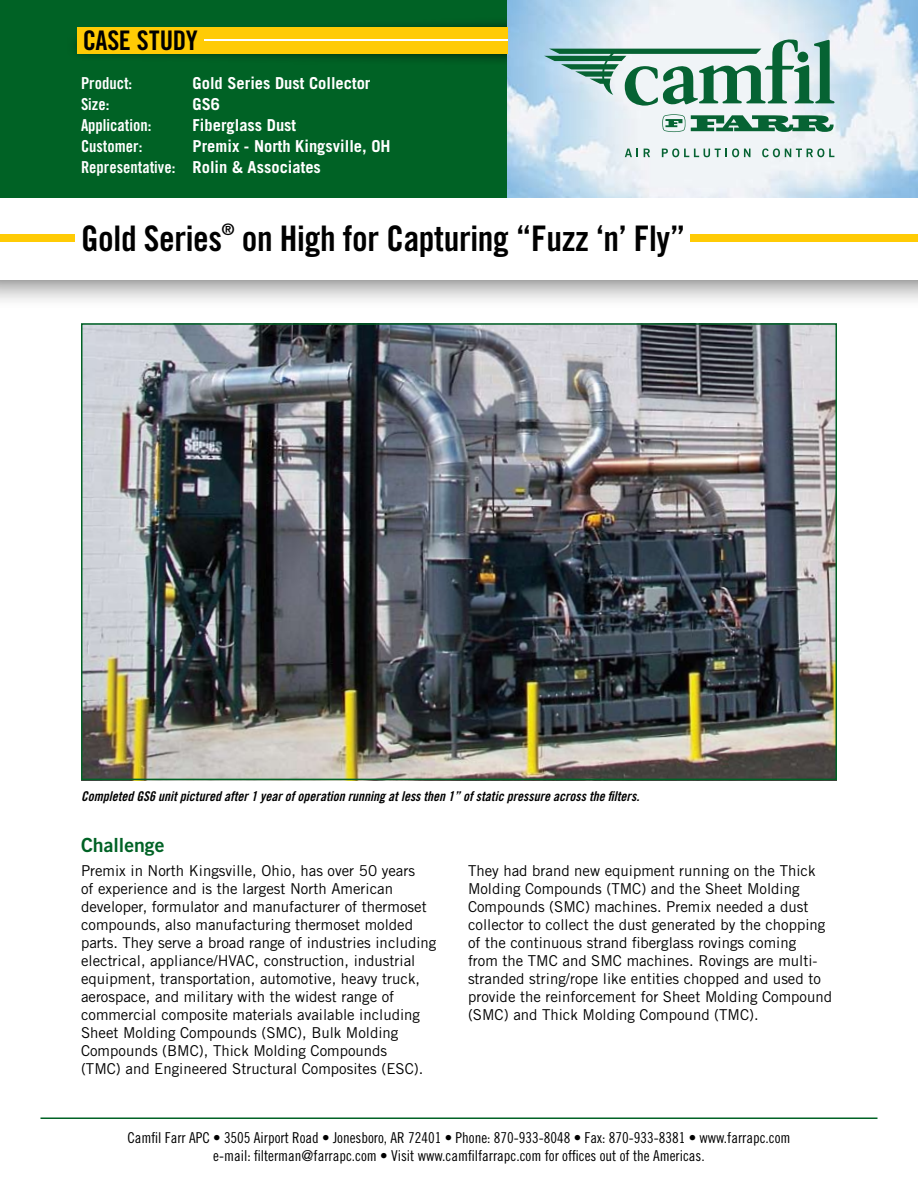
<style>
.page{position:relative;width:918px;height:1188px;background:#fff}
.page>*{position:absolute;margin:0;border:0;box-sizing:border-box;transform-origin:0 0}
.t1{font:35.25px "Trade Gothic LT Std Bd Cn 20";letter-spacing:-.01em;color:#000}
.t2{font:27px "Trade Gothic LT Std Bd Cn 20";letter-spacing:-.02em;color:#000}
.t3{font:19.5px "Trade Gothic LT Std Bd 2";color:#006225}
.t4{font:700 16.5px/21px "Trade Gothic LT Std";color:#fff}
.t5{font:16.5px/21px "Trade Gothic LT Std Bd Cn 20";color:#fff}
.t6{font:15.9px "Trade Gothic LT Std Bd Cn 20";color:#000}
.t7{font:15px/18px "Trade Gothic LT Std";color:#000}
.t8{font:15px/18px "Trade Gothic LT Std Cn 18";color:#000;text-align:center}
.t9{font:13.5px "Trade Gothic LT Std Bd Cn 20 Obl";color:#000}
</style>
<div class="page">
<div style="left:0;top:165px;width:918px;height:143px;background:#000;opacity:.75"></div>
<div style="left:0;top:197px;width:918px;height:83px;background:#fff"></div>
<div style="left:0;top:0;width:514px;height:197px;background:#006225"></div>
<hr style="left:40px;top:1117px;width:838px;height:2px;background:#006225">
<div style="left:63px;top:14px;width:473px;height:51px;background:#000;opacity:.75"></div>
<img style="left:508px;top:0;width:410px;height:197px">
<svg style="left:625px;top:149px;width:13px;height:8px"></svg>
<svg style="left:644px;top:149px;width:6px;height:8px"></svg>
<svg style="left:662px;top:148px;width:88px;height:9px"></svg>
<svg style="left:762px;top:148px;width:72px;height:9px"></svg>
<svg style="left:544px;top:39px;width:291px;height:67px"></svg>
<div style="left:798px;top:52px;width:10px;height:10px;background:#066333;border-radius:50%"></div>
<svg style="left:662px;top:114px;width:172px;height:18px"></svg>
<div style="left:77px;top:27px;width:431px;height:26px;background:#ffcb05"></div>
<hr style="left:204px;top:39px;width:304px;height:2px;background:#fff">
<div style="left:691px;top:235px;width:227px;height:7px;background:#ffcb05"></div>
<div style="left:0;top:235px;width:74px;height:7px;background:#ffcb05"></div>
<img style="left:84px;top:326px;width:750px;height:451px">
<div style="left:81px;top:323px;width:756px;height:457px;border:2px solid #006225"></div>
<h2 class="t2" style="left:83px;top:24px;width:116px">CASE STUDY</h2>
<p class="t4" style="left:193px;top:72px;width:200px">Gold Series Dust Collector<br>GS6<br>Fiberglass Dust<br>Premix - North Kingsville, OH<br>Rolin &amp; Associates</p>
<p class="t5" style="left:81px;top:73px;width:96px">Product:<br>Size:<br>Application:<br>Customer:<br>Representative:</p>
<h1 class="t1" style="left:81px;top:217px;width:143px">Gold Series</h1>
<p class="t6" style="left:222px;top:220px;width:14px">®</p>
<h1 class="t1" style="left:242px;top:217px;width:445px">on High for Capturing “Fuzz ‘n’ Fly”</h1>
<p class="t9" style="left:81px;top:788px;width:560px">Completed GS6 unit pictured after 1 year of operation running at less then 1” of static pressure across the filters.</p>
<h3 class="t3" style="left:81px;top:833px;width:85px">Challenge</h3>
<p class="t7" style="left:81px;top:862px;width:357px">Premix in North Kingsville, Ohio, has over 50 years<br>of experience and is the largest North American developer, formulator and manufacturer of thermoset compounds, also manufacturing thermoset molded parts. They serve a broad range of industries including electrical, appliance/HVAC, construction, industrial equipment, transportation, automotive, heavy truck, aerospace, and military with the widest range of commercial composite materials available including Sheet Molding Compounds (SMC), Bulk Molding Compounds (BMC), Thick Molding Compounds<br>(TMC) and Engineered Structural Composites (ESC).</p>
<p class="t7" style="left:468px;top:862px;width:366px">They had brand new equipment running on the Thick Molding Compounds (TMC) and the Sheet Molding Compounds (SMC) machines. Premix needed a dust collector to collect the dust generated by the chopping of the continuous strand fiberglass rovings coming<br>from the TMC and SMC machines. Rovings are multi&shy;stranded string/rope like entities chopped and used to provide the reinforcement for Sheet Molding Compound (SMC) and Thick Molding Compound (TMC).</p>
<p class="t8" style="left:127px;top:1128px;width:665px">Camfil Farr APC • 3505 Airport Road • Jonesboro, AR 72401 • Phone: 870-933-8048 • Fax: 870-933-8381 • www.farrapc.com e-mail: filterman@farrapc.com • Visit www.camfilfarrapc.com for offices out of the Americas.</p>
</div>
